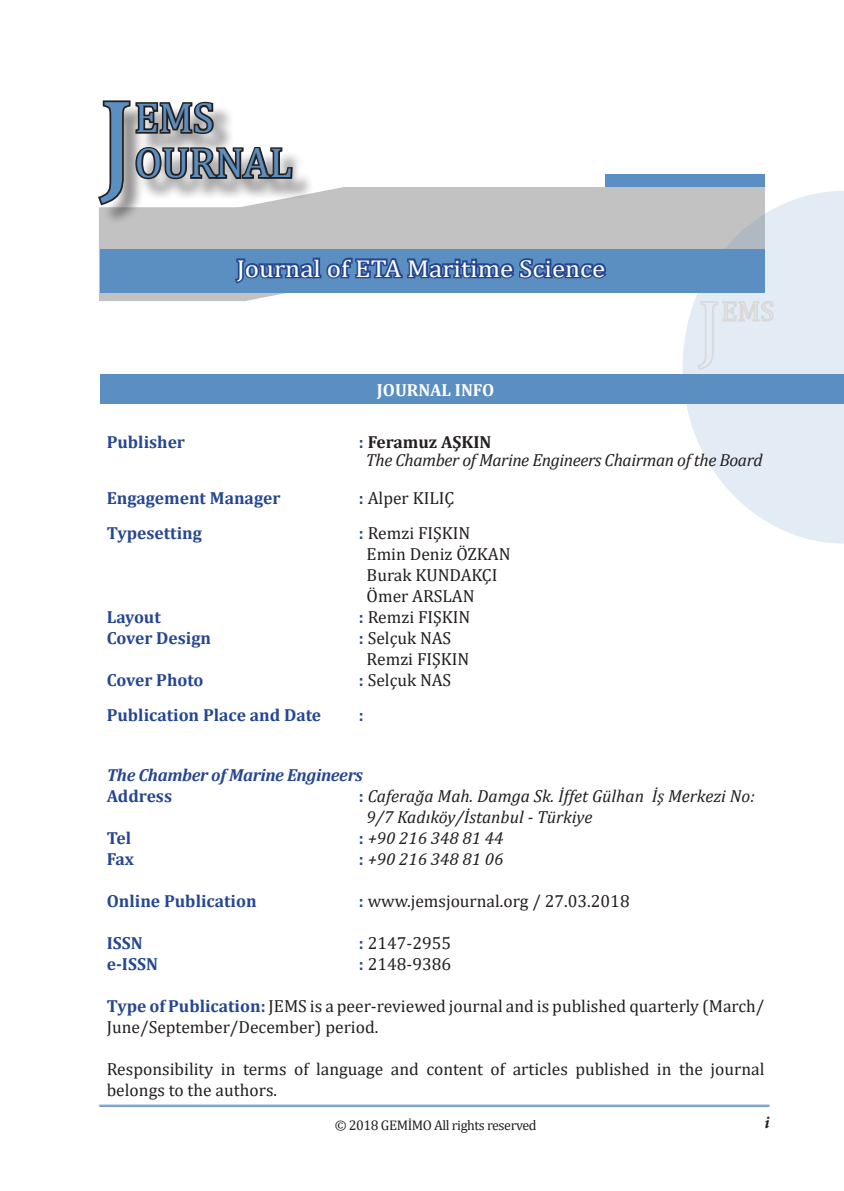
<style>
.page{position:relative;width:844px;height:1191px;background:#fff}
.page>*{position:absolute;margin:0;border:0;box-sizing:border-box;transform-origin:0 0}
.t1{font:117.6px "Cambria";color:#5b8ec1}
.t2{font:42px/45.1px "Cambria";color:#5b8ec1}
.t3{font:24.5px "Cambria";color:#fff;scale:1.1 1}
.t4{font:17.5px/21px "Cambria";color:#241f1f}
.t5{font:700 17.5px "Cambria";color:#254691}
.t6{font:italic 17.5px/21px "Cambria";letter-spacing:-.005em;color:#241f1f}
.t7{font:italic 17.5px/17.5px "Cambria";letter-spacing:-.025em;color:#241f1f}
.t8{font:italic 700 17.5px "Cambria";letter-spacing:-.02em;color:#254691}
.t9{font:700 17.5px "Cambria";color:#fff}
.t10{font:italic 700 17.5px "Minion Pro";color:#241f1f}
.t11{font:14px "Cambria";letter-spacing:-.03em;color:#241f1f}
.s1{font-weight:700;font-style:normal;color:#254691}
.s2{font-weight:700;font-style:normal}
.s3{font-weight:700;color:#254691}
</style>
<div class="page">
<hr style="left:99px;top:1104px;width:670px;height:1px;background:#5b8ec1">
<hr style="left:99px;top:1106px;width:670px;height:1px;background:#5b8ec1">
<div style="left:605px;top:174px;width:159px;height:117px;background:#5b8ec1"></div>
<div style="left:100px;top:374px;width:743px;height:30px;background:#5b8ec1"></div>
<div style="left:342px;top:187px;width:422px;height:62px;background:#c2c2c3"></div>
<div style="left:100px;top:249px;width:664px;height:43px;background:#5b8ec1"></div>
<svg style="left:98px;top:100px;width:511px;height:202px"></svg>
<svg style="left:682px;top:191px;width:161px;height:352px"></svg>
<h1 class="t1" style="left:99px;top:71px;width:38px">J</h1>
<h2 class="t2" style="left:135px;top:95px;width:159px">EMS<br>OURNAL</h2>
<h3 class="t3" style="left:236px;top:254px;width:336px">Journal of ETA Maritime Science</h3>
<p class="t9" style="left:377px;top:377px;width:119px">JOURNAL INFO</p>
<p class="t5" style="left:107px;top:430px;width:80px">Publisher</p>
<p class="t7" style="left:366px;top:433px;width:398px;text-indent:-7px"><span class="s1">:</span> <span class="s2">Feramuz AŞKIN<br></span>The Chamber of Marine Engineers Chairman of the Board</p>
<p class="t5" style="left:107px;top:486px;width:175px">Engagement Manager</p>
<p class="t4" style="left:359px;top:488px;width:97px"><span class="s3">:</span> Alper KILIÇ</p>
<p class="t5" style="left:107px;top:521px;width:97px">Typesetting</p>
<p class="t4" style="left:366px;top:523px;width:146px;text-indent:-8px"><span class="s3">:</span> Remzi FIŞKIN<br>Emin Deniz ÖZKAN<br>Burak KUNDAKÇI<br>Ömer ARSLAN</p>
<p class="t5" style="left:107px;top:605px;width:56px">Layout</p>
<p class="t4" style="left:359px;top:607px;width:113px"><span class="s3">:</span> Remzi FIŞKIN</p>
<p class="t5" style="left:107px;top:626px;width:106px">Cover Design</p>
<p class="t4" style="left:366px;top:628px;width:104px;text-indent:-8px"><span class="s3">:</span> Selçuk NAS<br>Remzi FIŞKIN</p>
<p class="t5" style="left:107px;top:668px;width:98px">Cover Photo</p>
<p class="t4" style="left:359px;top:670px;width:94px"><span class="s3">:</span> Selçuk NAS</p>
<p class="t5" style="left:107px;top:703px;width:216px">Publication Place and Date</p>
<p class="t5" style="left:359px;top:703px;width:6px">:</p>
<p class="t8" style="left:107px;top:762px;width:258px">The Chamber of Marine Engineers</p>
<p class="t5" style="left:107px;top:783px;width:67px">Address</p>
<p class="t6" style="left:366px;top:784px;width:390px;text-indent:-8px"><span class="s1">:</span> Caferağa Mah. Damga Sk. İffet Gülhan İş Merkezi No:<br>9/7 Kadıköy/İstanbul - Türkiye</p>
<p class="t5" style="left:107px;top:825px;width:26px">Tel</p>
<p class="t6" style="left:359px;top:826px;width:146px"><span class="s1">:</span> +90 216 348 81 44</p>
<p class="t5" style="left:107px;top:846px;width:29px">Fax</p>
<p class="t6" style="left:359px;top:847px;width:146px"><span class="s1">:</span> +90 216 348 81 06</p>
<p class="t5" style="left:107px;top:888px;width:151px">Online Publication</p>
<p class="t4" style="left:359px;top:890px;width:272px"><span class="s3">:</span> www.jemsjournal.org / 27.03.2018</p>
<p class="t5" style="left:107px;top:930px;width:37px">ISSN</p>
<p class="t4" style="left:359px;top:932px;width:94px"><span class="s3">:</span> 2147-2955</p>
<p class="t5" style="left:107px;top:951px;width:53px">e-ISSN</p>
<p class="t4" style="left:359px;top:953px;width:94px"><span class="s3">:</span> 2148-9386</p>
<p class="t4" style="left:107px;top:995px;width:659px"><span class="s3">Type of Publication:</span> JEMS is a peer-reviewed journal and is published quarterly (March/<br>June/September/December) period.</p>
<p class="t4" style="left:107px;top:1058px;width:659px">Responsibility in terms of language and content of articles published in the journal belongs to the authors.</p>
<p class="t11" style="left:334px;top:1116px;width:203px">© 2018 GEMİMO All rights reserved</p>
<p class="t10" style="left:764px;top:1109px;width:7px">i</p>
</div>
